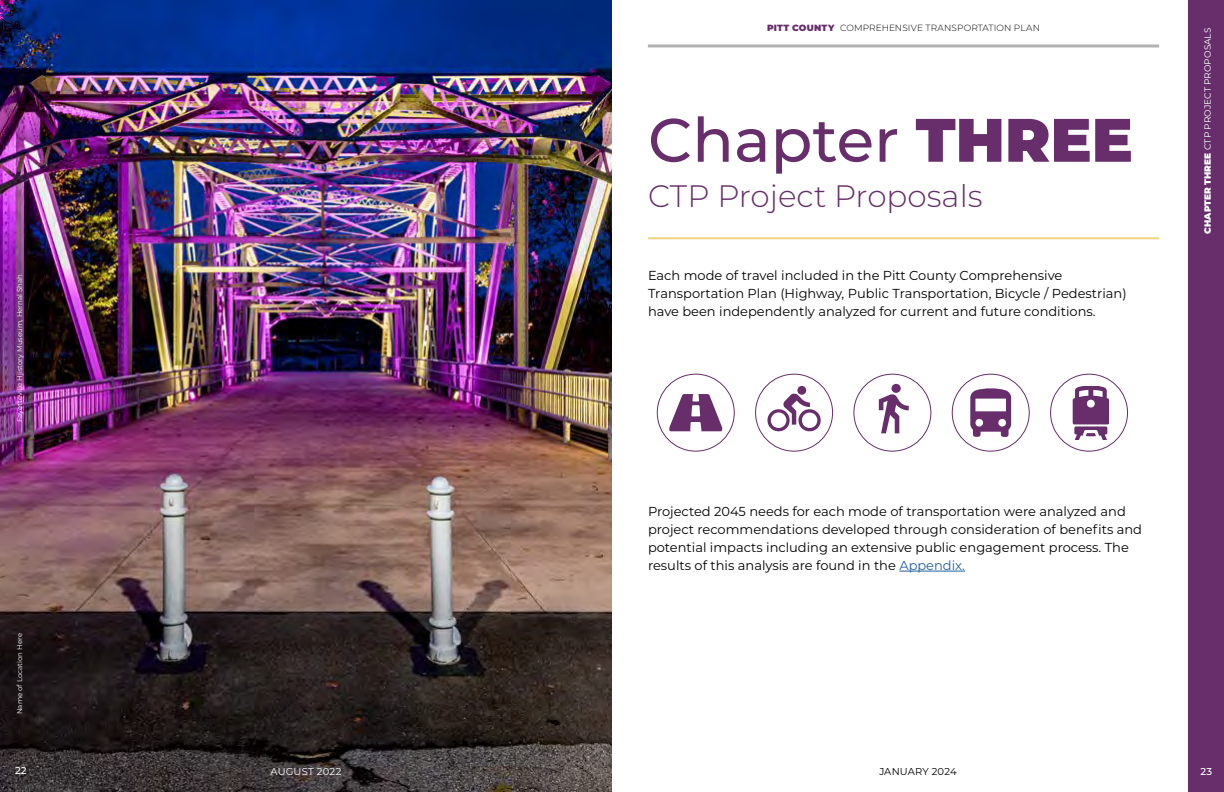
<style>
.page{position:relative;width:1224px;height:792px;background:#fff}
.page>*{position:absolute;margin:0;border:0;box-sizing:border-box;transform-origin:0 0}
.t1{font:500 61.2px "Montserrat";color:#672e6b}
.t2{font:300 31px "Montserrat";color:#672e6b}
.t3{font:13px/18px "Montserrat";color:#000}
.t4{font:10px "Montserrat";letter-spacing:.015em;color:#000}
.t5{font:10px "Montserrat";letter-spacing:.015em;color:#fff}
.t6{font:500 10px "Montserrat";color:#fff}
.t7{font:300 9px "Montserrat";letter-spacing:.01em;color:#000}
.t8{font:9px "Montserrat";color:#fff}
.t9{font:7px "Montserrat";color:#fff}
.s1{font-weight:900;color:#672e6b}
.s2{font-weight:900}
.s3{color:#215e9e}
</style>
<div class="page">
<img style="left:0;top:0;width:612px;height:792px">
<hr style="left:899px;top:571px;width:66px;height:1px;background:#215e9e">
<hr style="left:648px;top:237px;width:511px;height:2px;background:#f2d383">
<svg style="left:970px;top:388px;width:41px;height:49px"></svg>
<svg style="left:879px;top:383px;width:30px;height:50px"></svg>
<svg style="left:767px;top:386px;width:54px;height:45px"></svg>
<svg style="left:669px;top:394px;width:53px;height:37px"></svg>
<div style="left:657px;top:374px;width:78px;height:78px;border:1px solid #672e6b;border-radius:50%"></div>
<div style="left:755px;top:374px;width:78px;height:78px;border:1px solid #672e6b;border-radius:50%"></div>
<div style="left:853px;top:374px;width:78px;height:78px;border:1px solid #672e6b;border-radius:50%"></div>
<div style="left:952px;top:374px;width:78px;height:78px;border:1px solid #672e6b;border-radius:50%"></div>
<div style="left:1050px;top:374px;width:78px;height:78px;border:1px solid #672e6b;border-radius:50%"></div>
<svg style="left:1073px;top:386px;width:35px;height:53px"></svg>
<div style="left:1188px;top:0;width:36px;height:792px;background:#672e6b"></div>
<svg style="left:648px;top:44px;width:511px;height:4px;background:#c5c5c5"></svg>
<p class="t9" style="left:15px;top:422px;width:149px;rotate:-90deg">Fayetteville Hjistory Museum, Hernal Shah</p>
<p class="t9" style="left:15px;top:714px;width:82px;rotate:-90deg">Name of Location Here</p>
<p class="t7" style="left:767px;top:21px;width:275px"><span class="s1">PITT COUNTY</span> COMPREHENSIVE TRANSPORTATION PLAN</p>
<h1 class="t1" style="left:648px;top:97px;width:486px">Chapter <span class="s2">THREE</span></h1>
<h2 class="t2" style="left:648px;top:175px;width:336px">CTP Project Proposals</h2>
<p class="t3" style="left:648px;top:266px;width:480px">Each mode of travel included in the Pitt County Comprehensive<br>Transportation Plan (Highway, Public Transportation, Bicycle / Pedestrian) have been independently analyzed for current and future conditions.</p>
<p class="t8" style="left:1201px;top:234px;width:207px;rotate:-90deg"><span class="s2">CHAPTER THREE</span> CTP PROJECT PROPOSALS</p>
<p class="t3" style="left:648px;top:502px;width:496px">Projected 2045 needs for each mode of transportation were analyzed and project recommendations developed through consideration of benefits and potential impacts including an extensive public engagement process. The results of this analysis are found in the <span class="s3">Appendix.</span></p>
<p class="t6" style="left:15px;top:764px;width:13px">22</p>
<p class="t5" style="left:271px;top:764px;width:72px">AUGUST 2022</p>
<p class="t6" style="left:1199px;top:765px;width:13px">23</p>
<p class="t4" style="left:879px;top:764px;width:79px">JANUARY 2024</p>
<p class="t6" style="left:1201px;top:765px;width:7px">2</p>
<p class="t6" style="left:1201px;top:765px;width:13px">23</p>
</div>
